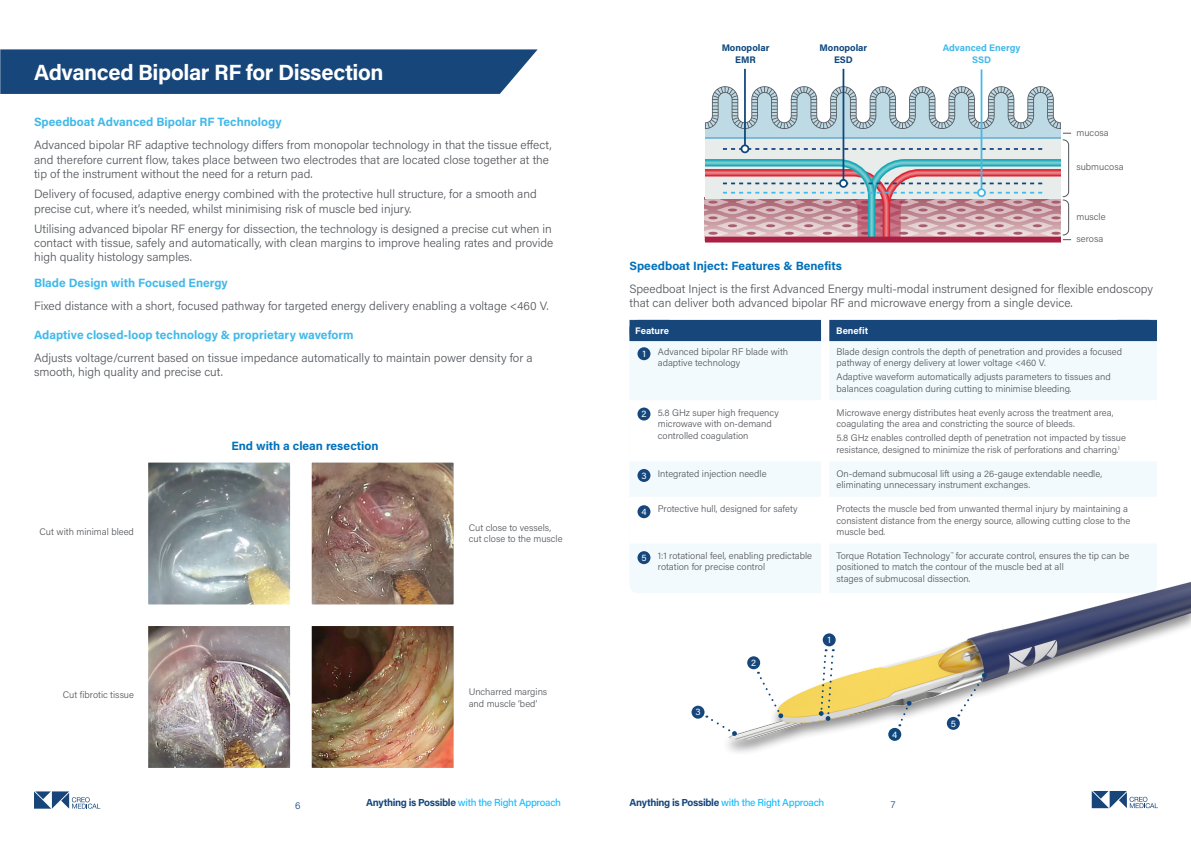
<style>
.page{position:relative;width:1191px;height:842px;background:#fff}
.page>*{position:absolute;margin:0;border:0;box-sizing:border-box;transform-origin:0 0}
.t1{font:700 22px "Acumin Pro";letter-spacing:-.02em;color:#fff}
.t2{font:300 12px/14.4px "Acumin Pro";color:#54575c}
.t3{font:700 12px "Acumin Pro";color:#41b9ea}
.t4{font:700 12px "Acumin Pro";color:#0071bb}
.t5{font:500 10.2px "Acumin Pro";letter-spacing:-.03em;color:#15bdff}
.t6{font:300 10px "Acumin Pro";color:#16467b}
.t7{font:300 9.5px/11.4px "Acumin Pro";color:#54575c}
.t8{font:700 9.5px/11.4px "Acumin Pro";color:#0d467b;text-align:center}
.t9{font:700 9.5px/11.4px "Acumin Pro";color:#41b9ea;text-align:center}
.t10{font:700 9.5px "Acumin Pro";color:#fff}
.Circle_Number_white{font:9.5px "Acumin Pro";color:#fff}
.s1{font-weight:700;color:#16467b}
</style>
<div class="page">
<svg style="left:1091px;top:791px;width:67px;height:17px"></svg>
<svg style="left:34px;top:791px;width:66px;height:18px"></svg>
<svg style="left:0;top:49px;width:537px;height:45px;background:#204e7f"></svg>
<div style="left:629px;top:341px;width:528px;height:241px;background:#f3fafd"></div>
<svg style="left:629px;top:400px;width:528px;height:143px"></svg>
<div style="left:637px;top:469px;width:13px;height:13px;background:#16467b;border-radius:50%"></div>
<div style="left:637px;top:408px;width:13px;height:12px;background:#16467b;border-radius:50%"></div>
<div style="left:637px;top:347px;width:13px;height:13px;background:#16467b;border-radius:50%"></div>
<div style="left:637px;top:505px;width:13px;height:13px;background:#16467b;border-radius:50%"></div>
<div style="left:637px;top:551px;width:13px;height:13px;background:#16467b;border-radius:50%"></div>
<img style="left:713px;top:558px;width:478px;height:195px">
<div style="left:888px;top:728px;width:13px;height:13px;background:#0d467b;border-radius:50%"></div>
<div style="left:691px;top:706px;width:13px;height:13px;background:#16467b;border-radius:50%"></div>
<div style="left:747px;top:656px;width:13px;height:13px;background:#16467b;border-radius:50%"></div>
<div style="left:822px;top:633px;width:13px;height:13px;background:#16467b;border-radius:50%"></div>
<div style="left:946px;top:717px;width:13px;height:13px;background:#16467b;border-radius:50%"></div>
<div style="left:629px;top:320px;width:192px;height:21px;background:#16467a"></div>
<div style="left:829px;top:320px;width:328px;height:21px;background:#16467a"></div>
<div style="left:821px;top:315px;width:8px;height:285px;background:#fff"></div>
<hr style="left:744px;top:69px;width:2px;height:76px;background:#0d467b">
<hr style="left:842px;top:69px;width:2px;height:111px;background:#0d467b">
<hr style="left:980px;top:69px;width:2px;height:120px;background:#41b9ea">
<svg style="left:704px;top:86px;width:367px;height:157px;background:#c3bcc4"></svg>
<svg style="left:958px;top:673px;width:29px;height:43px"></svg>
<svg style="left:899px;top:700px;width:13px;height:26px"></svg>
<svg style="left:706px;top:716px;width:31px;height:20px"></svg>
<svg style="left:758px;top:672px;width:25px;height:46px"></svg>
<svg style="left:818px;top:649px;width:16px;height:72px"></svg>
<img style="left:149px;top:464px;width:140px;height:139px">
<div style="left:146px;top:461px;width:146px;height:145px;border:2px solid #fff"></div>
<img style="left:313px;top:464px;width:139px;height:139px">
<div style="left:310px;top:461px;width:145px;height:145px;border:2px solid #fff"></div>
<img style="left:313px;top:627px;width:139px;height:140px">
<div style="left:310px;top:624px;width:145px;height:146px;border:2px solid #fff"></div>
<img style="left:149px;top:627px;width:140px;height:140px">
<div style="left:146px;top:624px;width:146px;height:146px;border:2px solid #fff"></div>
<h1 class="t1" style="left:34px;top:57px;width:351px">Advanced Bipolar RF for Dissection</h1>
<h2 class="t3" style="left:34px;top:114px;width:249px">Speedboat Advanced Bipolar RF Technology</h2>
<p class="t2" style="left:34px;top:137px;width:519px">Advanced bipolar RF adaptive technology differs from monopolar technology in that the tissue effect, and therefore current flow, takes place between two electrodes that are located close together at the tip of the instrument without the need for a return pad.</p>
<p class="t2" style="left:34px;top:186px;width:504px">Delivery of focused, adaptive energy combined with the protective hull structure, for a smooth and precise cut, where it’s needed, whilst minimising risk of muscle bed injury.</p>
<p class="t2" style="left:34px;top:221px;width:521px">Utilising advanced bipolar RF energy for dissection, the technology is designed a precise cut when in contact with tissue, safely and automatically, with clean margins to improve healing rates and provide high quality histology samples.</p>
<h2 class="t3" style="left:34px;top:274px;width:195px">Blade Design with Focused Energy</h2>
<p class="t2" style="left:34px;top:298px;width:516px">Fixed distance with a short, focused pathway for targeted energy delivery enabling a voltage &lt;460 V.</p>
<h2 class="t3" style="left:34px;top:326px;width:321px">Adaptive closed-loop technology &amp; proprietary waveform</h2>
<h2 class="t2" style="left:34px;top:350px;width:500px">Adjusts voltage/current based on tissue impedance automatically to maintain power density for a smooth, high quality and precise cut.</h2>
<h2 class="t4" style="left:231px;top:437px;width:149px">End with a clean resection</h2>
<p class="t7" style="left:40px;top:526px;width:96px">Cut with minimal bleed</p>
<p class="t7" style="left:469px;top:521px;width:95px">Cut close to vessels, cut close to the muscle</p>
<p class="t7" style="left:63px;top:689px;width:73px">Cut fibrotic tissue</p>
<p class="t7" style="left:469px;top:686px;width:80px">Uncharred margins and muscle ‘bed’</p>
<p class="t8" style="left:721px;top:42px;width:49px">Monopolar<br>EMR</p>
<p class="t8" style="left:819px;top:42px;width:49px">Monopolar<br>ESD</p>
<p class="t9" style="left:942px;top:42px;width:79px">Advanced Energy<br>SSD</p>
<p class="t7" style="left:1076px;top:126px;width:34px">mucosa</p>
<p class="t7" style="left:1076px;top:161px;width:49px">submucosa</p>
<p class="t7" style="left:1076px;top:211px;width:31px">muscle</p>
<p class="t7" style="left:1076px;top:233px;width:28px">serosa</p>
<h2 class="t4" style="left:629px;top:257px;width:214px">Speedboat Inject: Features &amp; Benefits</h2>
<p class="t2" style="left:629px;top:281px;width:525px">Speedboat Inject is the first Advanced Energy multi-modal instrument designed for flexible endoscopy that can deliver both advanced bipolar RF and microwave energy from a single device.</p>
<p class="t7" style="left:658px;top:345px;width:132px">Advanced bipolar RF blade with adaptive technology</p>
<p class="t7" style="left:836px;top:345px;width:287px">Blade design controls the depth of penetration and provides a focused pathway of energy delivery at lower voltage &lt;460 V.</p>
<p class="t7" style="left:836px;top:371px;width:276px">Adaptive waveform automatically adjusts parameters to tissues and balances coagulation during cutting to minimise bleeding.</p>
<p class="t7" style="left:658px;top:406px;width:122px">5.8 GHz super high frequency microwave with on-demand controlled coagulation</p>
<p class="t7" style="left:836px;top:406px;width:278px">Microwave energy distributes heat evenly across the treatment area, coagulating the area and constricting the source of bleeds.</p>
<p class="t10" style="left:635px;top:324px;width:35px">Feature</p>
<p class="t10" style="left:836px;top:324px;width:33px">Benefit</p>
<p class="Circle_Number_white" style="left:642px;top:347px;width:5px">1</p>
<p class="Circle_Number_white" style="left:641px;top:407px;width:6px">2</p>
<p class="t7" style="left:836px;top:432px;width:291px">5.8 GHz enables controlled depth of penetration not impacted by tissue resistance, designed to minimize the risk of perforations and charring.<sup>1</sup></p>
<p class="Circle_Number_white" style="left:641px;top:469px;width:7px">3</p>
<p class="Circle_Number_white" style="left:641px;top:505px;width:7px">4</p>
<p class="Circle_Number_white" style="left:641px;top:551px;width:7px">5</p>
<p class="t7" style="left:658px;top:467px;width:110px">Integrated injection needle</p>
<p class="t7" style="left:836px;top:467px;width:267px">On-demand submucosal lift using a 26-gauge extendable needle, eliminating unnecessary instrument exchanges.</p>
<p class="t7" style="left:658px;top:503px;width:141px">Protective hull, designed for safety</p>
<p class="t7" style="left:836px;top:503px;width:295px">Protects the muscle bed from unwanted thermal injury by maintaining a consistent distance from the energy source, allowing cutting close to the muscle bed.</p>
<p class="t7" style="left:658px;top:550px;width:156px">1:1 rotational feel, enabling predictable rotation for precise control</p>
<p class="t7" style="left:836px;top:550px;width:294px">Torque Rotation Technology<sup>™</sup> for accurate control, ensures the tip can be positioned to match the contour of the muscle bed at all<br>stages of submucosal dissection.</p>
<p class="Circle_Number_white" style="left:695px;top:705px;width:7px">3</p>
<p class="Circle_Number_white" style="left:751px;top:656px;width:6px">2</p>
<p class="Circle_Number_white" style="left:827px;top:633px;width:5px">1</p>
<p class="Circle_Number_white" style="left:892px;top:728px;width:7px">4</p>
<p class="Circle_Number_white" style="left:950px;top:717px;width:7px">5</p>
<p class="t6" style="left:295px;top:798px;width:7px">6</p>
<p class="t5" style="left:366px;top:795px;width:196px"><span class="s1">Anything is Possible</span> with the Right Approach</p>
<p class="t5" style="left:629px;top:795px;width:196px"><span class="s1">Anything is Possible</span> with the Right Approach</p>
<p class="t6" style="left:891px;top:797px;width:6px">7</p>
</div>
